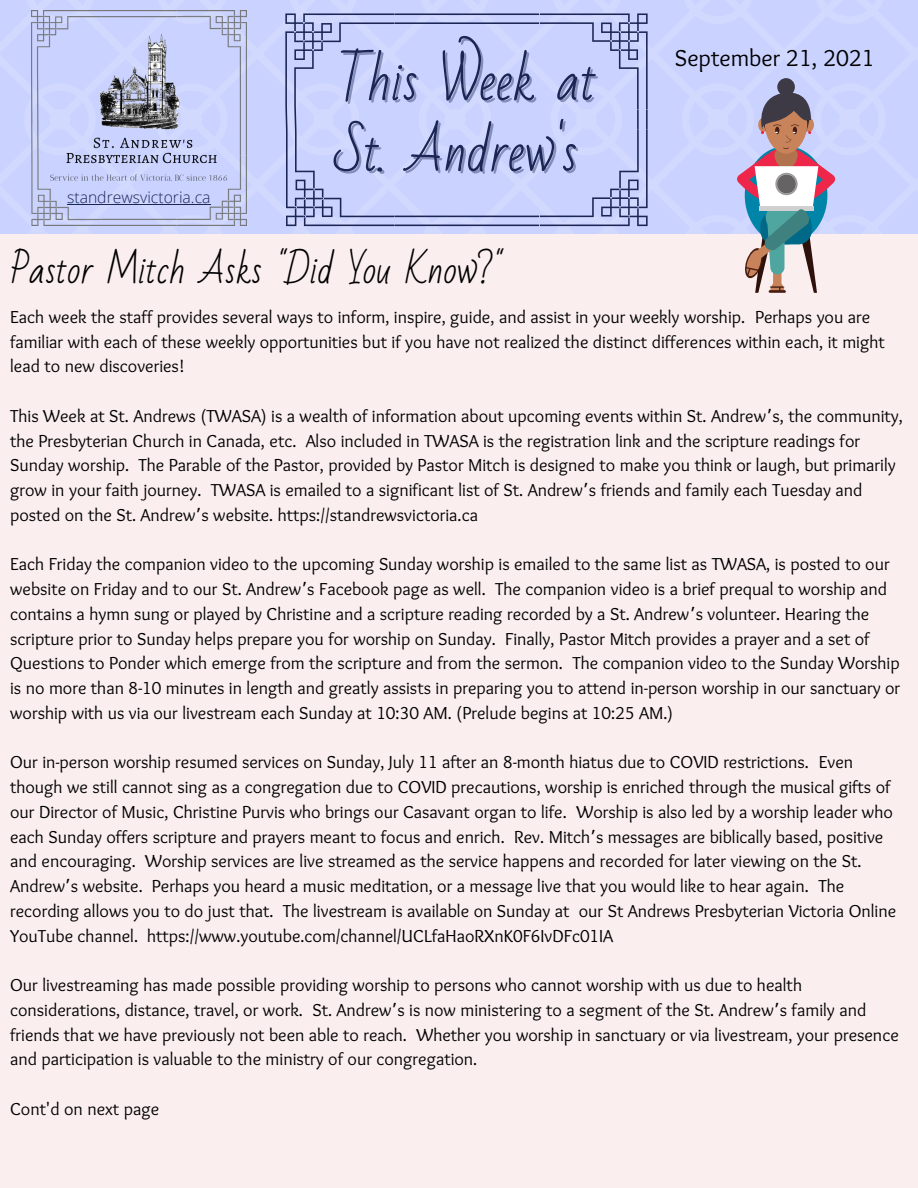
<style>
.page{position:relative;width:918px;height:1188px;background:#fff}
.page>*{position:absolute;margin:0;border:0;box-sizing:border-box;transform-origin:0 0}
.t1{font:51.75px "Bad Script";color:#1b2654}
.t2{font:35.4px "Bad Script";color:#000}
.t3{font:24px "Sukar Regular";color:#000}
.t4{font:18px/24.8px "Sukar Regular";color:#000}
.t5{font:300 15.75px "Open Sans";color:#1b2654}
.s1{font-family:"Noto Sans Gurmukhi"}
</style>
<div class="page">
<svg style="left:285px;top:13px;width:363px;height:213px;background:#c0c9f4"></svg>
<img style="left:31px;top:11px;width:215px;height:215px">
<div style="left:0;top:234px;width:918px;height:954px;background:#faeeee"></div>
<svg style="left:737px;top:78px;width:98px;height:215px"></svg>
<hr style="left:67px;top:204px;width:144px;height:1px;background:#1b2654">
<p class="t5" style="left:67px;top:186px;width:145px">standrewsvictoria.ca</p>
<p class="t1" style="left:337px;top:52px;width:261px">This Week at</p>
<p class="t1" style="left:334px;top:123px;width:245px">St. Andrew's</p>
<p class="t3" style="left:675px;top:45px;width:201px">September 21, 2021</p>
<p class="t2" style="left:10px;top:250px;width:494px">Pastor Mitch Asks "Did You Know?"</p>
<p class="t4" style="left:10px;top:306px;width:876px">Each week the staff provides several ways to inform, inspire, guide, and assist in your weekly worship. Perhaps you are familiar with each of these weekly opportunities but if you have not realized the distinct differences within each, it might lead to new discoveries!</p>
<p class="t4" style="left:10px;top:405px;width:894px">This Week at St. Andrews (TWASA) is a wealth of information about upcoming events within St. Andrew<span class="s1">’</span>s, the community, the Presbyterian Church in Canada, etc. Also included in TWASA is the registration link and the scripture readings for Sunday worship. The Parable of the Pastor, provided by Pastor Mitch is designed to make you think or laugh, but primarily grow in your faith journey. TWASA is emailed to a significant list of St. Andrew<span class="s1">’</span>s friends and family each Tuesday and posted on the St. Andrew<span class="s1">’</span>s website. https://standrewsvictoria.ca</p>
<p class="t4" style="left:10px;top:553px;width:892px">Each Friday the companion video to the upcoming Sunday worship is emailed to the same list as TWASA, is posted to our website on Friday and to our St. Andrew<span class="s1">’</span>s Facebook page as well. The companion video is a brief prequal to worship and contains a hymn sung or played by Christine and a scripture reading recorded by a St. Andrew<span class="s1">’</span>s volunteer. Hearing the scripture prior to Sunday helps prepare you for worship on Sunday. Finally, Pastor Mitch provides a prayer and a set of Questions to Ponder which emerge from the scripture and from the sermon. The companion video to the Sunday Worship is no more than 8-10 minutes in length and greatly assists in preparing you to attend in-person worship in our sanctuary or worship with us via our livestream each Sunday at 10:30 AM. (Prelude begins at 10:25 AM.)</p>
<p class="t4" style="left:10px;top:751px;width:888px">Our in-person worship resumed services on Sunday, July 11 after an 8-month hiatus due to COVID restrictions. Even though we still cannot sing as a congregation due to COVID precautions, worship is enriched through the musical gifts of our Director of Music, Christine Purvis who brings our Casavant organ to life. Worship is also led by a worship leader who each Sunday offers scripture and prayers meant to focus and enrich. Rev. Mitch<span class="s1">’</span>s messages are biblically based, positive and encouraging. Worship services are live streamed as the service happens and recorded for later viewing on the St.<br>Andrew<span class="s1">’</span>s website. Perhaps you heard a music meditation, or a message live that you would like to hear again. The recording allows you to do just that. The livestream is available on Sunday at our St Andrews Presbyterian Victoria Online YouTube channel. https://www.youtube.com/channel/UCLfaHaoRXnK0F6IvDFc01IA</p>
<p class="t4" style="left:10px;top:974px;width:890px">Our livestreaming has made possible providing worship to persons who cannot worship with us due to health considerations, distance, travel, or work. St. Andrew<span class="s1">’</span>s is now ministering to a segment of the St. Andrew<span class="s1">’</span>s family and friends that we have previously not been able to reach. Whether you worship in sanctuary or via livestream, your presence and participation is valuable to the ministry of our congregation.</p>
<p class="t4" style="left:10px;top:1098px;width:151px">Cont'd on next page</p>
</div>
